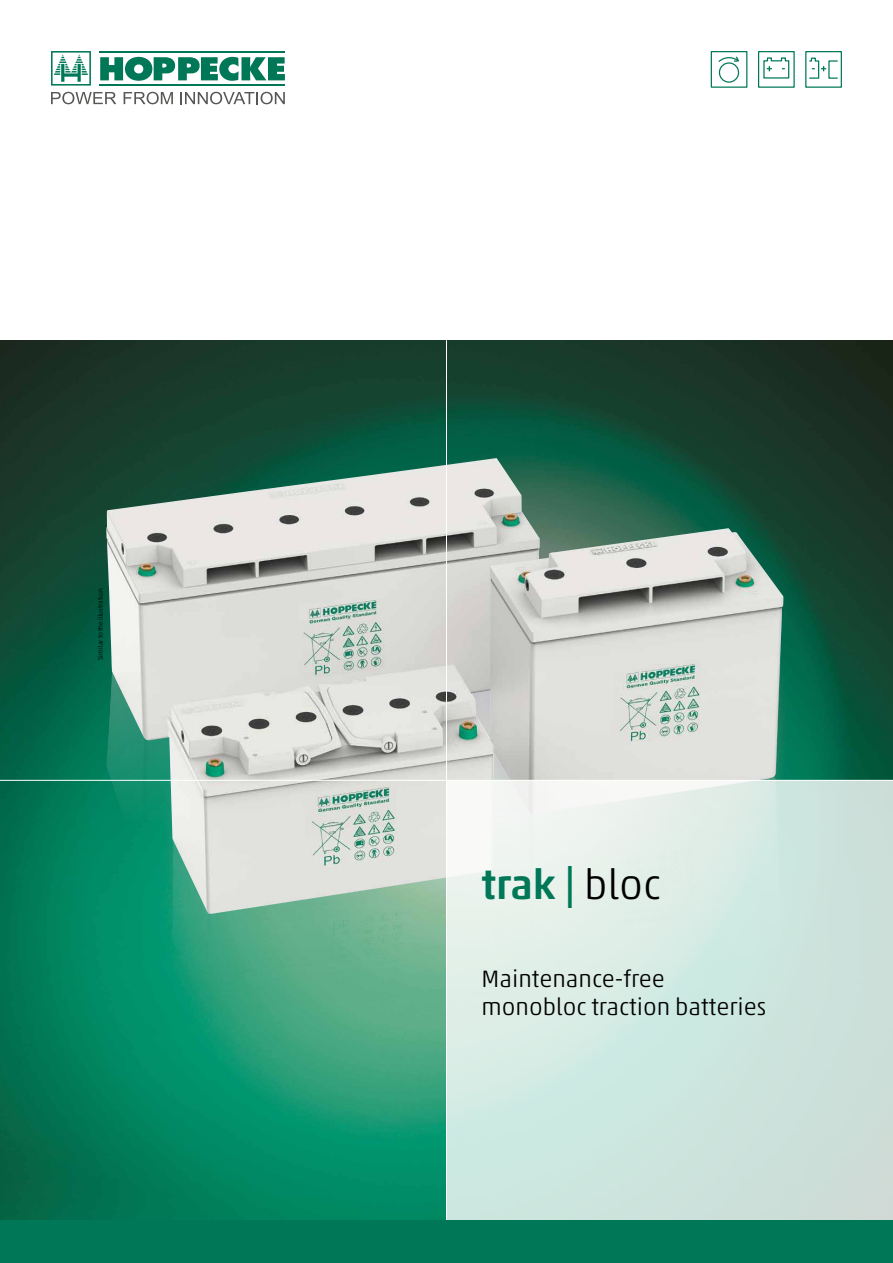
<style>
.page{position:relative;width:893px;height:1263px;background:#fff}
.page>*{position:absolute;margin:0;border:0;box-sizing:border-box;transform-origin:0 0}
.t1{font:500 42px "Akko Pro";color:#007858}
.t2{font:300 24px/28.8px "Akko Pro";color:#000}
.t3{font:300 6.75px "Akko Pro";color:#000}
.s1{font-weight:300;color:#000}
</style>
<div class="page">
<img style="left:0;top:340px;width:893px;height:880px">
<svg style="left:100px;top:57px;width:185px;height:24px"></svg>
<hr style="left:100px;top:51px;width:185px;height:1px;background:#007858">
<hr style="left:100px;top:84px;width:185px;height:2px;background:#007858">
<svg style="left:51px;top:92px;width:65px;height:12px"></svg>
<svg style="left:124px;top:92px;width:49px;height:12px"></svg>
<svg style="left:180px;top:92px;width:105px;height:12px"></svg>
<svg style="left:51px;top:51px;width:40px;height:35px"></svg>
<div style="left:711px;top:51px;width:36px;height:37px;border:1px solid #007858"></div>
<svg style="left:718px;top:57px;width:21px;height:5px"></svg>
<div style="left:718px;top:62px;width:21px;height:21px;border:1px solid #007858;border-radius:50%"></div>
<div style="left:758px;top:51px;width:37px;height:37px;border:1px solid #007858"></div>
<svg style="left:763px;top:57px;width:27px;height:22px"></svg>
<svg style="left:805px;top:51px;width:37px;height:37px"></svg>
<img style="left:98px;top:662px;width:698px;height:324px">
<img style="left:106px;top:458px;width:677px;height:456px">
<svg style="left:447px;top:781px;width:446px;height:439px;fill:#cce9e1"></svg>
<hr style="left:0;top:780px;width:893px;height:1px;background:#fff">
<hr style="left:446px;top:340px;width:1px;height:880px;background:#fff">
<div style="left:0;top:1220px;width:893px;height:43px;background:#007858"></div>
<p class="t3" style="left:96px;top:660px;width:73px;rotate:-90deg">Similar to the illustration</p>
<h1 class="t1" style="left:482px;top:859px;width:181px">trak | <span class="s1">bloc</span></h1>
<p class="t2" style="left:482px;top:964px;width:286px">Maintenance-free monobloc traction batteries</p>
</div>
